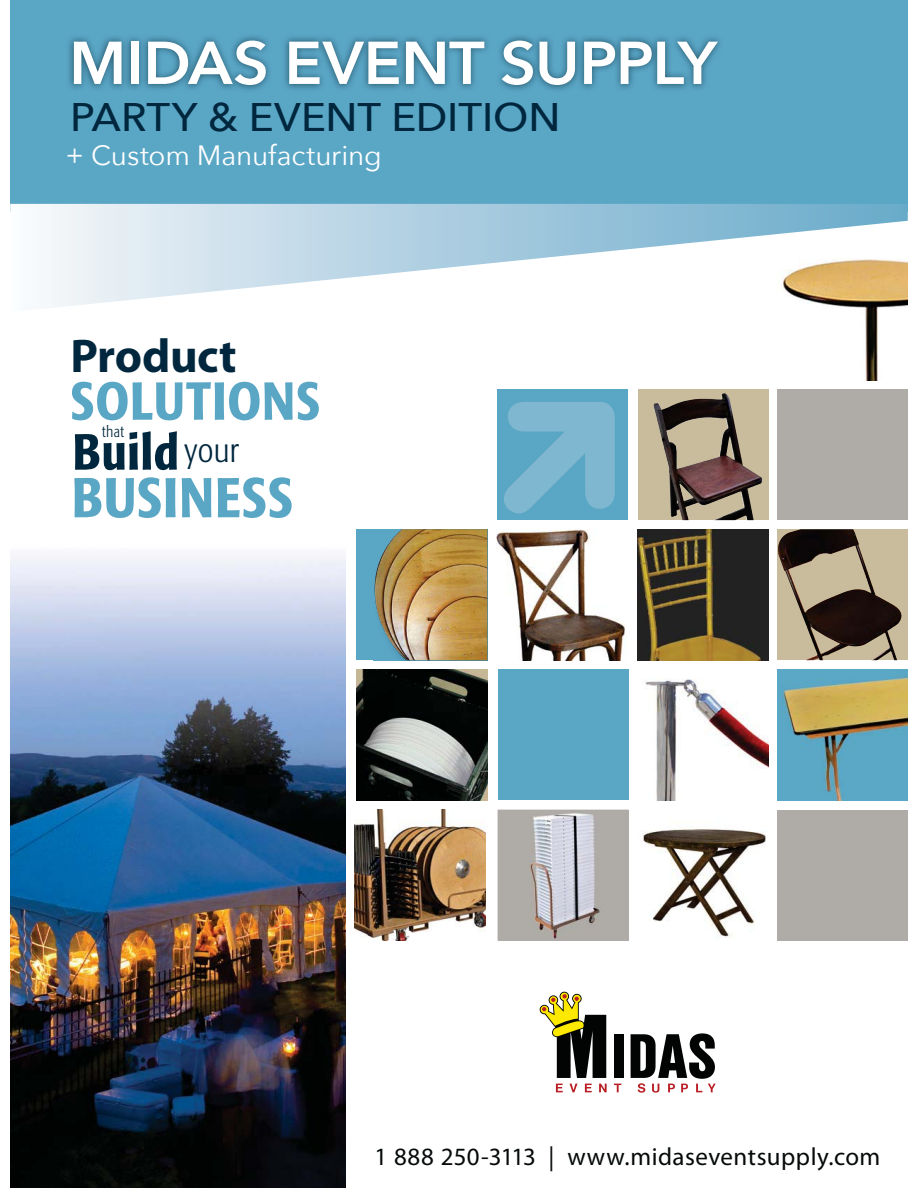
<style>
.page{position:relative;width:918px;height:1188px;background:#fff}
.page>*{position:absolute;margin:0;border:0;box-sizing:border-box;transform-origin:0 0}
.t1{font:600 59.7px "Avenir Next";letter-spacing:-.005em;color:#fff;scale:1.04 1}
.t2{font:500 condensed 55.5px "Formata";letter-spacing:.015em;color:#5aa6c5}
.t3{font:500 condensed 52.8px "Formata";letter-spacing:.015em;color:#5aa6c5}
.t4{font:500 condensed 50.1px "Formata";letter-spacing:.015em;color:#00273e}
.t5{font:700 47.55px "Myriad Pro";letter-spacing:-.01em;color:#00273e}
.t6{font:500 39.9px "Avenir Next";color:#00273e;scale:1.04 1}
.t7{font:27.9px "Avenir Next";letter-spacing:-.005em;color:#fff}
.t8{font:24.9px "Myriad Pro";letter-spacing:.02em;color:#060a0a}
.t9{font:300 condensed 15.9px "Formata";color:#00273e}
</style>
<div class="page">
<div style="left:614px;top:1034px;width:10px;height:44px;background:#020303"></div>
<svg style="left:556px;top:1084px;width:7px;height:8px"></svg>
<svg style="left:570px;top:1084px;width:8px;height:8px"></svg>
<svg style="left:585px;top:1084px;width:7px;height:8px"></svg>
<svg style="left:599px;top:1084px;width:8px;height:8px"></svg>
<svg style="left:614px;top:1084px;width:7px;height:8px"></svg>
<svg style="left:631px;top:1033px;width:85px;height:60px"></svg>
<svg style="left:540px;top:992px;width:66px;height:86px"></svg>
<div style="left:778px;top:529px;width:130px;height:131px;background:#c9bc9c"></div>
<img style="left:777px;top:529px;width:125px;height:131px">
<div style="left:778px;top:389px;width:130px;height:131px;background:#afaca8"></div>
<img style="left:778px;top:669px;width:130px;height:131px">
<img style="left:645px;top:679px;width:124px;height:121px">
<div style="left:498px;top:669px;width:131px;height:131px;background:#5aa6c5"></div>
<div style="left:638px;top:389px;width:131px;height:131px;background:#c9bc9c"></div>
<img style="left:654px;top:393px;width:108px;height:127px">
<img style="left:497px;top:529px;width:129px;height:131px">
<img style="left:637px;top:529px;width:131px;height:131px">
<img style="left:865px;top:312px;width:13px;height:68px">
<img style="left:356px;top:669px;width:131px;height:131px">
<div style="left:356px;top:529px;width:131px;height:131px;background:#5aa6c5"></div>
<img style="left:374px;top:529px;width:113px;height:131px">
<div style="left:778px;top:810px;width:130px;height:131px;background:#afaca8"></div>
<img style="left:642px;top:828px;width:124px;height:110px">
<img style="left:498px;top:810px;width:131px;height:131px">
<img style="left:355px;top:810px;width:131px;height:131px">
<img style="left:10px;top:556px;width:335px;height:632px">
<div style="left:497px;top:389px;width:131px;height:131px;background:#5aa6c5"></div>
<svg style="left:504px;top:402px;width:111px;height:111px"></svg>
<div style="left:10px;top:0;width:898px;height:211px;background:#5aa6c5"></div>
<img style="left:69px;top:36px;width:650px;height:54px">
<svg style="left:10px;top:204px;width:898px;height:108px"></svg>
<h1 class="t1" style="left:69px;top:24px;width:624px">MIDAS EVENT SUPPLY</h1>
<h3 class="t6" style="left:70px;top:91px;width:473px">PARTY &amp; EVENT EDITION</h3>
<p class="t7" style="left:66px;top:137px;width:318px">+ Custom Manufacturing</p>
<h3 class="t5" style="left:70px;top:337px;width:168px">Product</h3>
<h3 class="t3" style="left:70px;top:379px;width:251px">SOLUTIONS</h3>
<p class="t9" style="left:102px;top:425px;width:23px">that</p>
<h3 class="t4" style="left:73px;top:431px;width:168px">Build<sup>your</sup></h3>
<h2 class="t2" style="left:72px;top:475px;width:223px">BUSINESS</h2>
<p class="t8" style="left:375px;top:1147px;width:507px">1 888 250-3113 | www.midaseventsupply.com</p>
</div>
